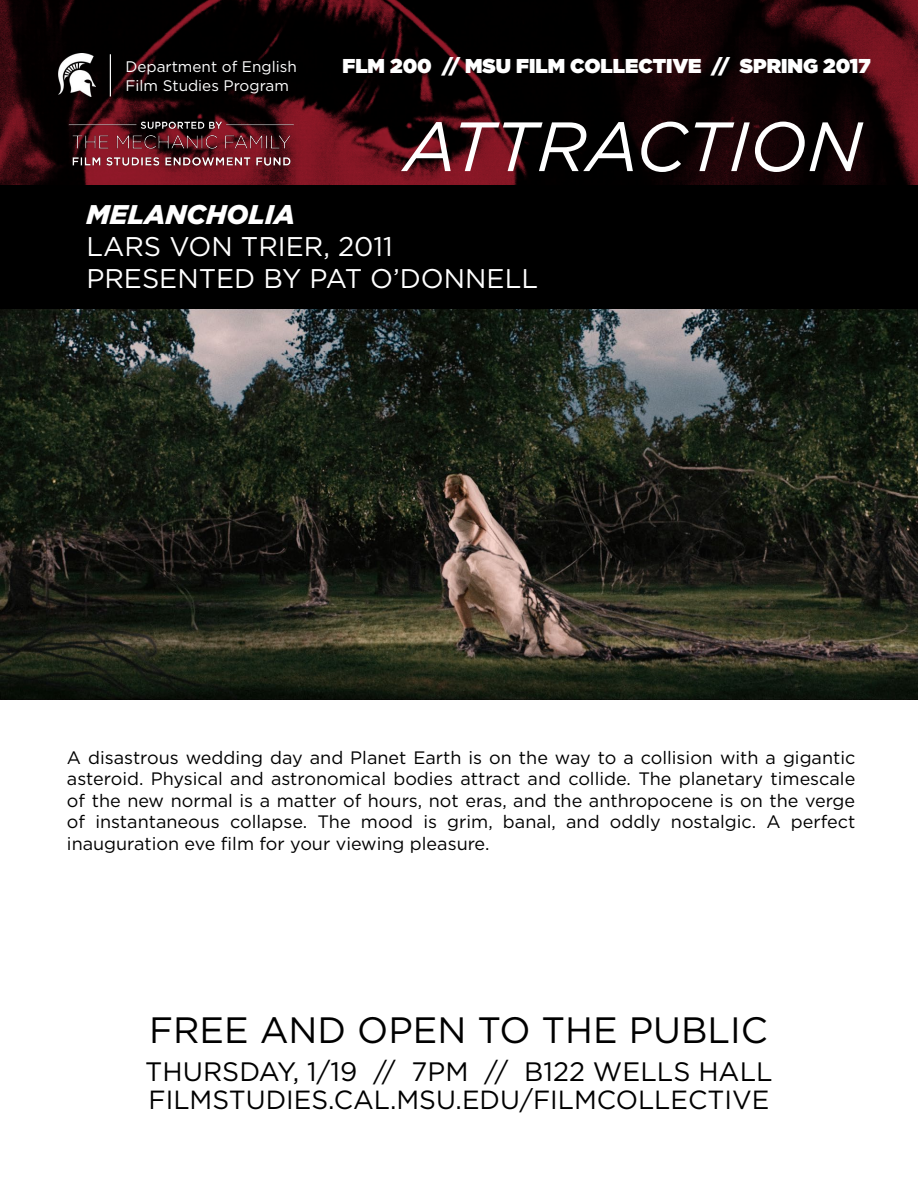
<style>
.page{position:relative;width:918px;height:1188px;background:#fff}
.page>*{position:absolute;margin:0;border:0;box-sizing:border-box;transform-origin:0 0}
.t1{font:italic 69.6px "Gotham";color:#fff}
.t2{font:36.6px "Gotham";color:#000}
.t3{font:27px/32.4px "Gotham";color:#fff}
.t4{font:italic 900 27px "Gotham";color:#fff}
.t5{font:26.7px "Gotham";color:#000}
.t6{font:26.25px "Gotham";color:#000}
.t7{font:900 20.1px "Gotham";color:#fff}
.t8{font:18px/21.6px "Gotham";color:#000;text-align:justify}
.t9{font:15.3px/18.3px "Gotham";color:#fff}
</style>
<div class="page">
<svg style="left:0;top:0;width:918px;height:185px;background:#1c0407"></svg>
<img style="left:0;top:309px;width:918px;height:391px">
<div style="left:0;top:185px;width:918px;height:124px;background:#000"></div>
<img style="left:52px;top:113px;width:255px;height:61px">
<img style="left:58px;top:54px;width:37px;height:43px">
<hr style="left:110px;top:54px;width:1px;height:42px;background:#fff">
<p class="t9" style="left:126px;top:57px;width:173px">Department of English<br>Film Studies Program</p>
<p class="t7" style="left:343px;top:51px;width:530px">FLM 200 // MSU FILM COLLECTIVE // SPRING 2017</p>
<h1 class="t1" style="left:404px;top:102px;width:460px">ATTRACTION</h1>
<h3 class="t4" style="left:86px;top:195px;width:210px">MELANCHOLIA</h3>
<h3 class="t3" style="left:86px;top:230px;width:453px">LARS VON TRIER, 2011<br>PRESENTED BY PAT O’DONNELL</h3>
<p class="t8" style="left:67px;top:746px;width:790px">A disastrous wedding day and Planet Earth is on the way to a collision with a gigantic asteroid. Physical and astronomical bodies attract and collide. The planetary timescale of the new normal is a matter of hours, not eras, and the anthropocene is on the verge of instantaneous collapse. The mood is grim, banal, and oddly nostalgic. A perfect inauguration eve film for your viewing pleasure.</p>
<h2 class="t2" style="left:149px;top:1007px;width:620px">FREE AND OPEN TO THE PUBLIC</h2>
<h3 class="t5" style="left:145px;top:1054px;width:629px">THURSDAY, 1/19 // 7PM // B122 WELLS HALL</h3>
<h3 class="t6" style="left:149px;top:1083px;width:622px">FILMSTUDIES.CAL.MSU.EDU/FILMCOLLECTIVE</h3>
</div>
